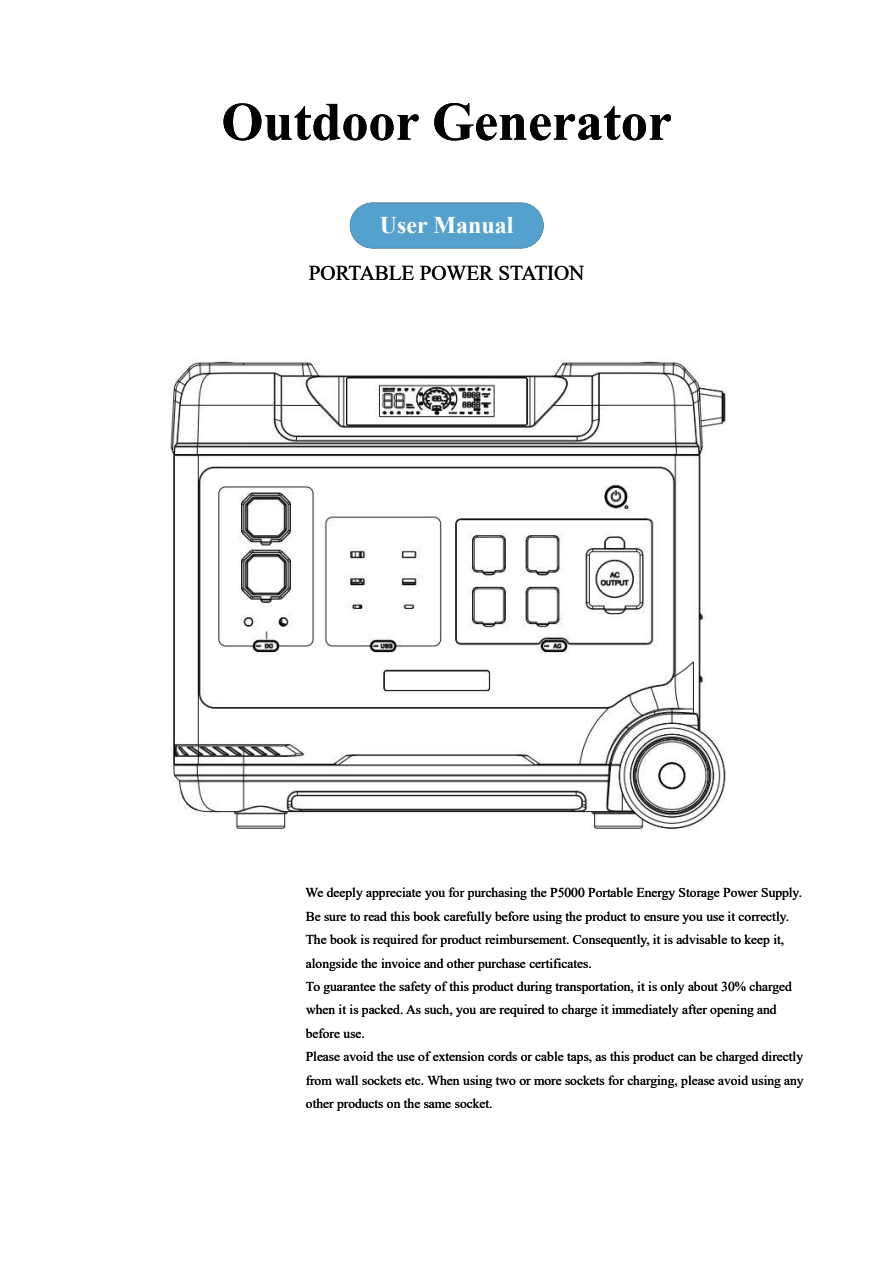
<style>
.page{position:relative;width:893px;height:1263px;background:#fff}
.page>*{position:absolute;margin:0;border:0;box-sizing:border-box;transform-origin:0 0}
.t1{font:700 54px "Times New Roman";color:#030303}
.t2{font:700 23.85px "Times New Roman";color:#fff}
.t3{font:21.15px "Times New Roman";letter-spacing:-.005em;color:#030303}
.t4{font:13.5px/23.4px "Times New Roman";color:#030303}
</style>
<div class="page">
<svg style="left:350px;top:203px;width:194px;height:45px;background:#5ca4cf"></svg>
<img style="left:170px;top:358px;width:556px;height:472px">
<h1 class="t1" style="left:221px;top:83px;width:452px">Outdoor Generator</h1>
<h2 class="t2" style="left:380px;top:207px;width:135px">User Manual</h2>
<h3 class="t3" style="left:309px;top:258px;width:277px">PORTABLE POWER STATION</h3>
<p class="t4" style="left:306px;top:881px;width:500px">We deeply appreciate you for purchasing the P5000 Portable Energy Storage Power Supply.<br>Be sure to read this book carefully before using the product to ensure you use it correctly.<br>The book is required for product reimbursement. Consequently, it is advisable to keep it, alongside the invoice and other purchase certificates.<br>To guarantee the safety of this product during transportation, it is only about 30% charged when it is packed. As such, you are required to charge it immediately after opening and before use.<br>Please avoid the use of extension cords or cable taps, as this product can be charged directly from wall sockets etc. When using two or more sockets for charging, please avoid using any other products on the same socket.</p>
</div>
